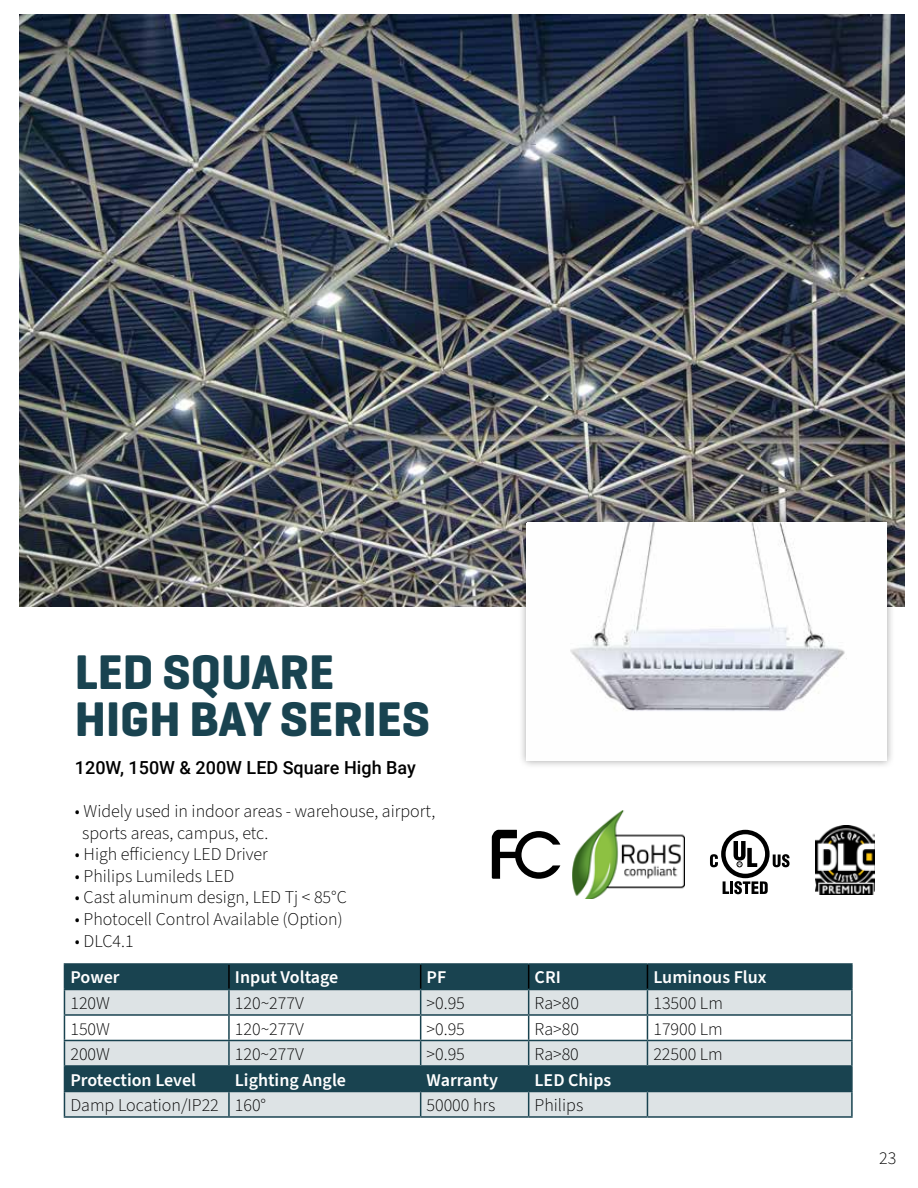
<style>
.page{position:relative;width:918px;height:1188px;background:#fff}
.page>*{position:absolute;margin:0;border:0;box-sizing:border-box;transform-origin:0 0}
.t1{font:700 49.5px/46.5px "Geogrotesque";color:#194350}
.t2{font:300 18px/21.6px "Source Sans Pro";color:#000}
.t3{font:600 18px "Source Sans Pro";color:#fff}
.t4{font:500 18px "Roboto";color:#000}
</style>
<div class="page">
<img style="left:19px;top:14px;width:885px;height:593px">
<div style="left:518px;top:514px;width:377px;height:255px;background:#000;opacity:.35"></div>
<img style="left:528px;top:523px;width:359px;height:237px">
<div style="left:65px;top:965px;width:786px;height:24px;background:#194350"></div>
<svg style="left:65px;top:990px;width:786px;height:126px;fill:#dde3e5"></svg>
<hr style="left:228px;top:965px;width:2px;height:24px;background:#000">
<hr style="left:64px;top:963px;width:165px;height:2px;background:#194350">
<hr style="left:229px;top:963px;width:192px;height:2px;background:#194350">
<hr style="left:421px;top:963px;width:108px;height:2px;background:#194350">
<hr style="left:529px;top:963px;width:118px;height:2px;background:#194350">
<hr style="left:647px;top:963px;width:206px;height:2px;background:#194350">
<hr style="left:851px;top:965px;width:2px;height:24px;background:#194350">
<hr style="left:64px;top:1116px;width:165px;height:2px;background:#194350">
<hr style="left:228px;top:990px;width:2px;height:24px;background:#194350">
<hr style="left:228px;top:1016px;width:2px;height:24px;background:#194350">
<hr style="left:228px;top:1041px;width:2px;height:24px;background:#194350">
<hr style="left:228px;top:1067px;width:2px;height:24px;background:#194350">
<hr style="left:228px;top:1092px;width:2px;height:24px;background:#194350">
<hr style="left:229px;top:1116px;width:192px;height:2px;background:#194350">
<svg style="left:420px;top:965px;width:1px;height:151px"></svg>
<hr style="left:421px;top:1116px;width:108px;height:2px;background:#194350">
<svg style="left:528px;top:965px;width:1px;height:151px"></svg>
<hr style="left:529px;top:1116px;width:118px;height:2px;background:#194350">
<svg style="left:647px;top:965px;width:1px;height:151px"></svg>
<hr style="left:851px;top:1092px;width:2px;height:24px;background:#194350">
<hr style="left:647px;top:1116px;width:206px;height:2px;background:#194350">
<hr style="left:64px;top:989px;width:165px;height:1px;background:#194350">
<hr style="left:229px;top:989px;width:192px;height:1px;background:#194350">
<hr style="left:421px;top:989px;width:108px;height:1px;background:#194350">
<hr style="left:529px;top:989px;width:118px;height:1px;background:#194350">
<hr style="left:647px;top:989px;width:206px;height:1px;background:#194350">
<hr style="left:851px;top:990px;width:2px;height:24px;background:#194350">
<hr style="left:64px;top:1040px;width:165px;height:1px;background:#194350">
<hr style="left:229px;top:1040px;width:192px;height:1px;background:#194350">
<hr style="left:421px;top:1040px;width:108px;height:1px;background:#194350">
<hr style="left:529px;top:1040px;width:118px;height:1px;background:#194350">
<hr style="left:647px;top:1040px;width:206px;height:1px;background:#194350">
<hr style="left:851px;top:1041px;width:2px;height:24px;background:#194350">
<hr style="left:64px;top:1065px;width:165px;height:2px;background:#194350">
<hr style="left:229px;top:1065px;width:192px;height:2px;background:#194350">
<hr style="left:421px;top:1065px;width:108px;height:2px;background:#194350">
<hr style="left:529px;top:1065px;width:118px;height:2px;background:#194350">
<hr style="left:647px;top:1065px;width:206px;height:2px;background:#194350">
<hr style="left:64px;top:1014px;width:165px;height:2px;background:#194350">
<hr style="left:229px;top:1014px;width:192px;height:2px;background:#194350">
<hr style="left:421px;top:1014px;width:108px;height:2px;background:#194350">
<hr style="left:529px;top:1014px;width:118px;height:2px;background:#194350">
<hr style="left:647px;top:1014px;width:206px;height:2px;background:#194350">
<hr style="left:851px;top:1016px;width:2px;height:24px;background:#194350">
<svg style="left:64px;top:965px;width:1px;height:151px"></svg>
<hr style="left:851px;top:1067px;width:2px;height:24px;background:#194350">
<hr style="left:64px;top:1091px;width:165px;height:1px;background:#194350">
<hr style="left:229px;top:1091px;width:192px;height:1px;background:#194350">
<hr style="left:421px;top:1091px;width:108px;height:1px;background:#194350">
<hr style="left:529px;top:1091px;width:118px;height:1px;background:#194350">
<hr style="left:647px;top:1091px;width:206px;height:1px;background:#194350">
<svg style="left:492px;top:830px;width:68px;height:49px"></svg>
<img style="left:572px;top:810px;width:112px;height:88px">
<svg style="left:723px;top:881px;width:45px;height:13px"></svg>
<svg style="left:773px;top:854px;width:17px;height:13px"></svg>
<svg style="left:721px;top:830px;width:49px;height:48px"></svg>
<div style="left:726px;top:834px;width:39px;height:40px;background:#fff;border-radius:50%"></div>
<svg style="left:734px;top:841px;width:23px;height:26px"></svg>
<svg style="left:710px;top:854px;width:8px;height:13px"></svg>
<img style="left:815px;top:826px;width:60px;height:68px">
<h1 class="t1" style="left:75px;top:649px;width:357px">LED SQUARE<br>HIGH BAY SERIES</h1>
<p class="t4" style="left:75px;top:755px;width:343px">120W, 150W &amp; 200W LED Square High Bay</p>
<p class="t2" style="left:82px;top:801px;width:355px;text-indent:-7px">• Widely used in indoor areas - warehouse, airport, sports areas, campus, etc.</p>
<p class="t2" style="left:75px;top:844px;width:195px">• High efficiency LED Driver</p>
<p class="t2" style="left:75px;top:866px;width:161px">• Philips Lumileds LED</p>
<p class="t2" style="left:75px;top:887px;width:274px">• Cast aluminum design, LED Tj &lt; 85°C</p>
<p class="t2" style="left:75px;top:909px;width:269px">• Photocell Control Available (Option)</p>
<p class="t2" style="left:75px;top:930px;width:60px">• DLC4.1</p>
<p class="t3" style="left:70px;top:965px;width:51px">Power</p>
<p class="t3" style="left:235px;top:965px;width:105px">Input Voltage</p>
<p class="t3" style="left:427px;top:965px;width:21px">PF</p>
<p class="t3" style="left:535px;top:965px;width:28px">CRI</p>
<p class="t3" style="left:653px;top:965px;width:115px">Luminous Flux</p>
<p class="t2" style="left:70px;top:993px;width:41px">120W</p>
<p class="t2" style="left:235px;top:993px;width:70px">120~277V</p>
<p class="t2" style="left:427px;top:993px;width:40px">&gt;0.95</p>
<p class="t2" style="left:535px;top:993px;width:46px">Ra&gt;80</p>
<p class="t2" style="left:653px;top:993px;width:71px">13500 Lm</p>
<p class="t2" style="left:70px;top:1018px;width:41px">150W</p>
<p class="t2" style="left:235px;top:1018px;width:70px">120~277V</p>
<p class="t2" style="left:427px;top:1018px;width:40px">&gt;0.95</p>
<p class="t2" style="left:535px;top:1018px;width:46px">Ra&gt;80</p>
<p class="t2" style="left:653px;top:1018px;width:71px">17900 Lm</p>
<p class="t2" style="left:70px;top:1044px;width:41px">200W</p>
<p class="t2" style="left:235px;top:1044px;width:70px">120~277V</p>
<p class="t2" style="left:427px;top:1044px;width:40px">&gt;0.95</p>
<p class="t2" style="left:535px;top:1044px;width:46px">Ra&gt;80</p>
<p class="t2" style="left:653px;top:1044px;width:71px">22500 Lm</p>
<p class="t3" style="left:70px;top:1068px;width:127px">Protection Level</p>
<p class="t3" style="left:235px;top:1068px;width:113px">Lighting Angle</p>
<p class="t3" style="left:427px;top:1068px;width:73px">Warranty</p>
<p class="t3" style="left:535px;top:1068px;width:78px">LED Chips</p>
<p class="t2" style="left:70px;top:1095px;width:197px">Damp Location/IP22 160°</p>
<p class="t2" style="left:427px;top:1095px;width:70px">50000 hrs</p>
<p class="t2" style="left:535px;top:1095px;width:50px">Philips</p>
<p class="t2" style="left:879px;top:1148px;width:19px">23</p>
</div>
